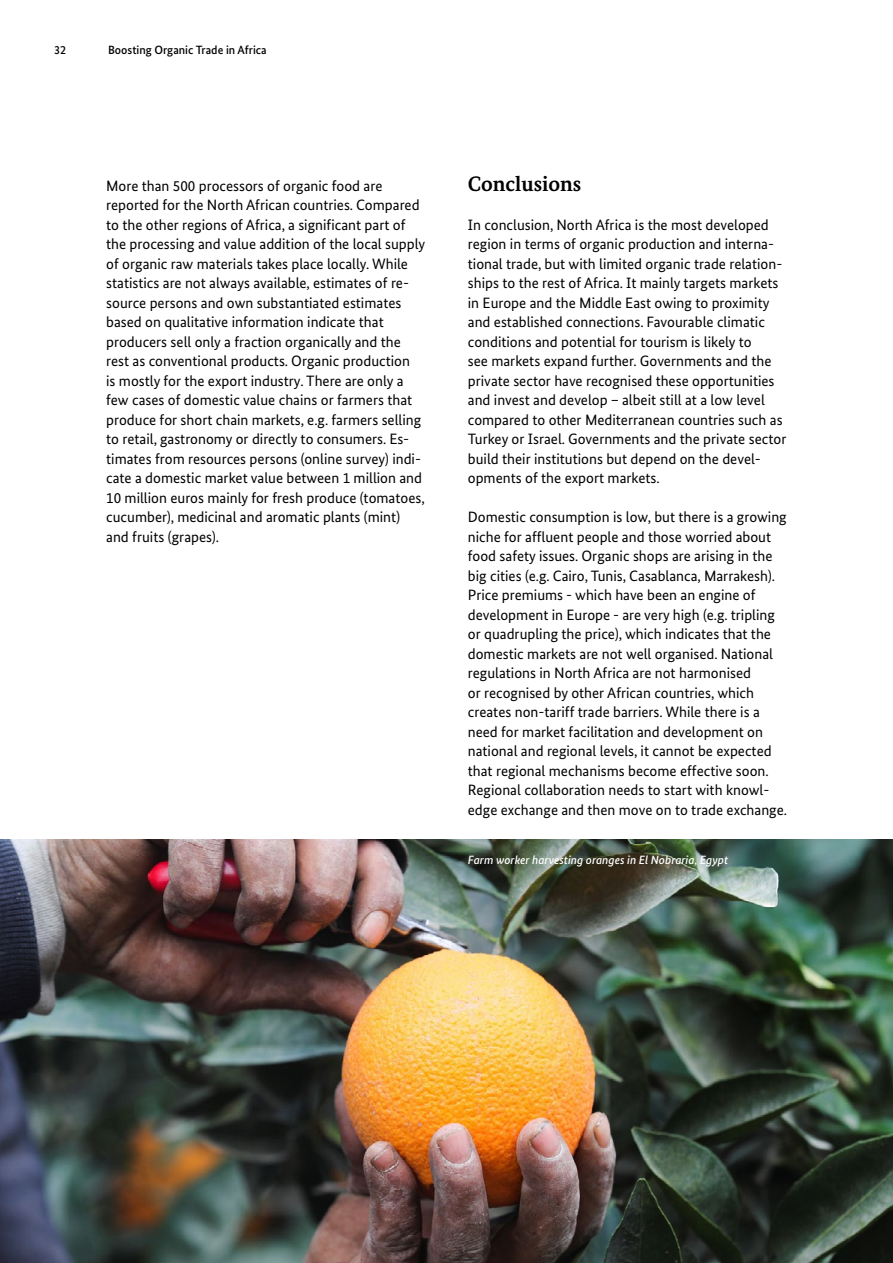
<style>
.page{position:relative;width:893px;height:1263px;background:#fff}
.page>*{position:absolute;margin:0;border:0;box-sizing:border-box;transform-origin:0 0}
.Fließtext{font:700 21px "Bundes Serif";color:#000}
.Fließtext-2{font:15px/19.5px "Bundes Sans";color:#000}
.Fließtext-3{font:italic 500 12px "Bundes Sans";color:#fff}
.t1{font:500 12px "Bundes Sans";color:#000}
</style>
<div class="page">
<img style="left:0;top:840px;width:893px;height:423px">
<p class="t1" style="left:54px;top:43px;width:13px">32</p>
<p class="t1" style="left:108px;top:43px;width:160px">Boosting Organic Trade in Africa</p>
<p class="Fließtext-2" style="left:106px;top:175px;width:321px">More than 500 processors of organic food are reported for the North African countries. Compared to the other regions of Africa, a significant part of the processing and value addition of the local supply of organic raw materials takes place locally. While statistics are not always available, estimates of re&shy;source persons and own substantiated estimates based on qualitative information indicate that producers sell only a fraction organically and the rest as conventional products. Organic production<br>is mostly for the export industry. There are only a few cases of domestic value chains or farmers that produce for short chain markets, e.g. farmers selling to retail, gastronomy or directly to consumers. Es&shy;timates from resources persons (online survey) indi&shy;cate a domestic market value between 1 million and 10 million euros mainly for fresh produce (tomatoes, cucumber), medicinal and aromatic plants (mint) and fruits (grapes).</p>
<p class="Fließtext" style="left:468px;top:170px;width:115px">Conclusions</p>
<p class="Fließtext-2" style="left:468px;top:214px;width:320px">In conclusion, North Africa is the most developed region in terms of organic production and interna&shy;tional trade, but with limited organic trade relation&shy;ships to the rest of Africa. It mainly targets markets in Europe and the Middle East owing to proximity and established connections. Favourable climatic conditions and potential for tourism is likely to<br>see markets expand further. Governments and the private sector have recognised these opportunities and invest and develop – albeit still at a low level compared to other Mediterranean countries such as Turkey or Israel. Governments and the private sector build their institutions but depend on the devel&shy;opments of the export markets.</p>
<p class="Fließtext-2" style="left:468px;top:507px;width:321px">Domestic consumption is low, but there is a growing niche for affluent people and those worried about food safety issues. Organic shops are arising in the big cities (e.g. Cairo, Tunis, Casablanca, Marrakesh).<br>Price premiums - which have been an engine of development in Europe - are very high (e.g. tripling or quadrupling the price), which indicates that the domestic markets are not well organised. National regulations in North Africa are not harmonised<br>or recognised by other African countries, which creates non-tariff trade barriers. While there is a need for market facilitation and development on national and regional levels, it cannot be expected that regional mechanisms become effective soon.<br>Regional collaboration needs to start with knowl&shy;edge exchange and then move on to trade exchange.</p>
<p class="Fließtext-3" style="left:468px;top:853px;width:262px">Farm worker harvesting oranges in El Nobraria, Egypt</p>
</div>
